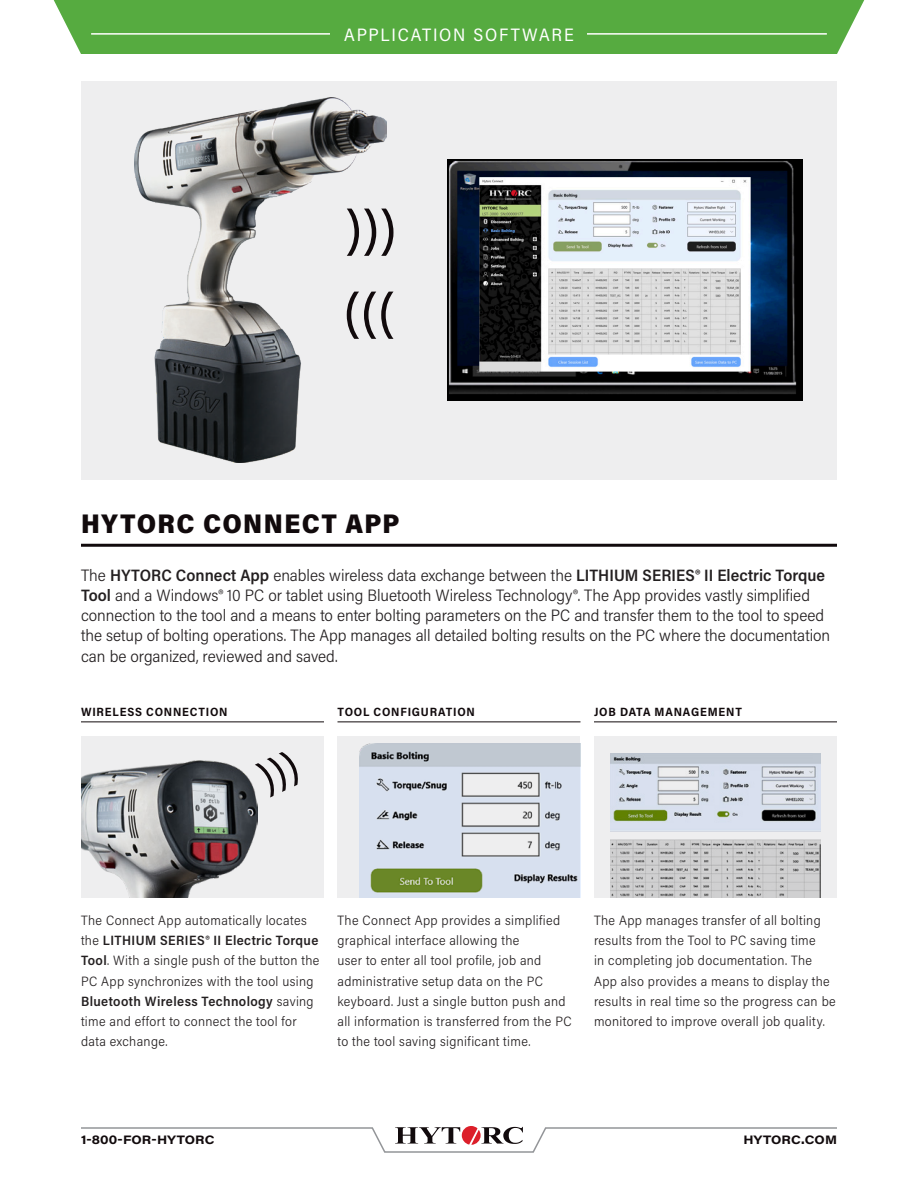
<style>
.page{position:relative;width:918px;height:1188px;background:#fff}
.page>*{position:absolute;margin:0;border:0;box-sizing:border-box;transform-origin:0 0}
.t1{font:900 27px "Acumin Pro Semi Cond";letter-spacing:.05em;color:#110a0c}
.t2{font:18px "Acumin Pro Semi Cond";letter-spacing:.1em;color:#fff}
.Sell_Sheet_Body_Copy{font:300 16.5px/20.2px "Acumin Pro Semi Cond";letter-spacing:-.005em;color:#231f20}
.Sell_Sheet_Body_Copy-2{font:300 13.5px/20.2px "Acumin Pro Semi Cond";letter-spacing:.025em;color:#231f20}
.t3{font:700 12px "Acumin Pro Semi Cond";letter-spacing:.065em;color:#110a0c}
.t4{font:700 12px "Acumin Pro Wide";letter-spacing:.005em;color:#110a0c}
.s1{font-weight:600}
</style>
<div class="page">
<svg style="left:81px;top:1126px;width:756px;height:27px"></svg>
<div style="left:53px;top:0;width:812px;height:54px;background:#56ab40"></div>
<hr style="left:91px;top:33px;width:736px;height:2px;background:#fff">
<div style="left:331px;top:27px;width:256px;height:13px;background:#56ab40"></div>
<div style="left:81px;top:81px;width:756px;height:398px;background:#eeeeef"></div>
<img style="left:135px;top:98px;width:252px;height:364px">
<hr style="left:81px;top:544px;width:756px;height:3px;background:#110a0c">
<hr style="left:81px;top:722px;width:243px;height:1px;background:#110a0c">
<hr style="left:338px;top:722px;width:242px;height:1px;background:#110a0c">
<hr style="left:594px;top:722px;width:243px;height:1px;background:#110a0c">
<div style="left:338px;top:736px;width:242px;height:162px;background:#eeeeef"></div>
<img style="left:359px;top:743px;width:221px;height:155px">
<div style="left:81px;top:736px;width:243px;height:162px;background:#eeeeef"></div>
<img style="left:81px;top:760px;width:177px;height:138px">
<div style="left:594px;top:736px;width:243px;height:162px;background:#eeeeef"></div>
<img style="left:610px;top:754px;width:211px;height:144px">
<img style="left:448px;top:160px;width:355px;height:241px">
<svg style="left:347px;top:209px;width:46px;height:47px"></svg>
<svg style="left:347px;top:292px;width:46px;height:47px"></svg>
<svg style="left:255px;top:752px;width:43px;height:45px"></svg>
<h2 class="t2" style="left:344px;top:22px;width:231px">APPLICATION SOFTWARE</h2>
<p class="t1" style="left:81px;top:504px;width:320px">HYTORC CONNECT APP</p>
<p class="Sell_Sheet_Body_Copy" style="left:81px;top:564px;width:751px">The <span class="s1">HYTORC Connect App</span> enables wireless data exchange between the <span class="s1">LITHIUM SERIES® II Electric Torque Tool</span> and a Windows® 10 PC or tablet using Bluetooth Wireless Technology®. The App provides vastly simplified connection to the tool and a means to enter bolting parameters on the PC and transfer them to the tool to speed the setup of bolting operations. The App manages all detailed bolting results on the PC where the documentation can be organized, reviewed and saved.</p>
<p class="t3" style="left:81px;top:704px;width:148px">WIRELESS CONNECTION</p>
<p class="t3" style="left:338px;top:704px;width:139px">TOOL CONFIGURATION</p>
<p class="t3" style="left:594px;top:704px;width:149px">JOB DATA MANAGEMENT</p>
<p class="Sell_Sheet_Body_Copy-2" style="left:81px;top:909px;width:240px">The Connect App automatically locates the <span class="s1">LITHIUM SERIES® II Electric Torque Tool</span>. With a single push of the button the PC App synchronizes with the tool using <span class="s1">Bluetooth Wireless Technology</span> saving time and effort to connect the tool for data exchange.</p>
<p class="Sell_Sheet_Body_Copy-2" style="left:594px;top:909px;width:243px">The App manages transfer of all bolting results from the Tool to PC saving time<br>in completing job documentation. The App also provides a means to display the results in real time so the progress can be monitored to improve overall job quality.</p>
<p class="Sell_Sheet_Body_Copy-2" style="left:338px;top:909px;width:236px">The Connect App provides a simplified graphical interface allowing the<br>user to enter all tool profile, job and administrative setup data on the PC keyboard. Just a single button push and all information is transferred from the PC to the tool saving significant time.</p>
<p class="t4" style="left:81px;top:1131px;width:135px">1-800-FOR-HYTORC</p>
<p class="t4" style="left:743px;top:1131px;width:95px">HYTORC.COM</p>
</div>
